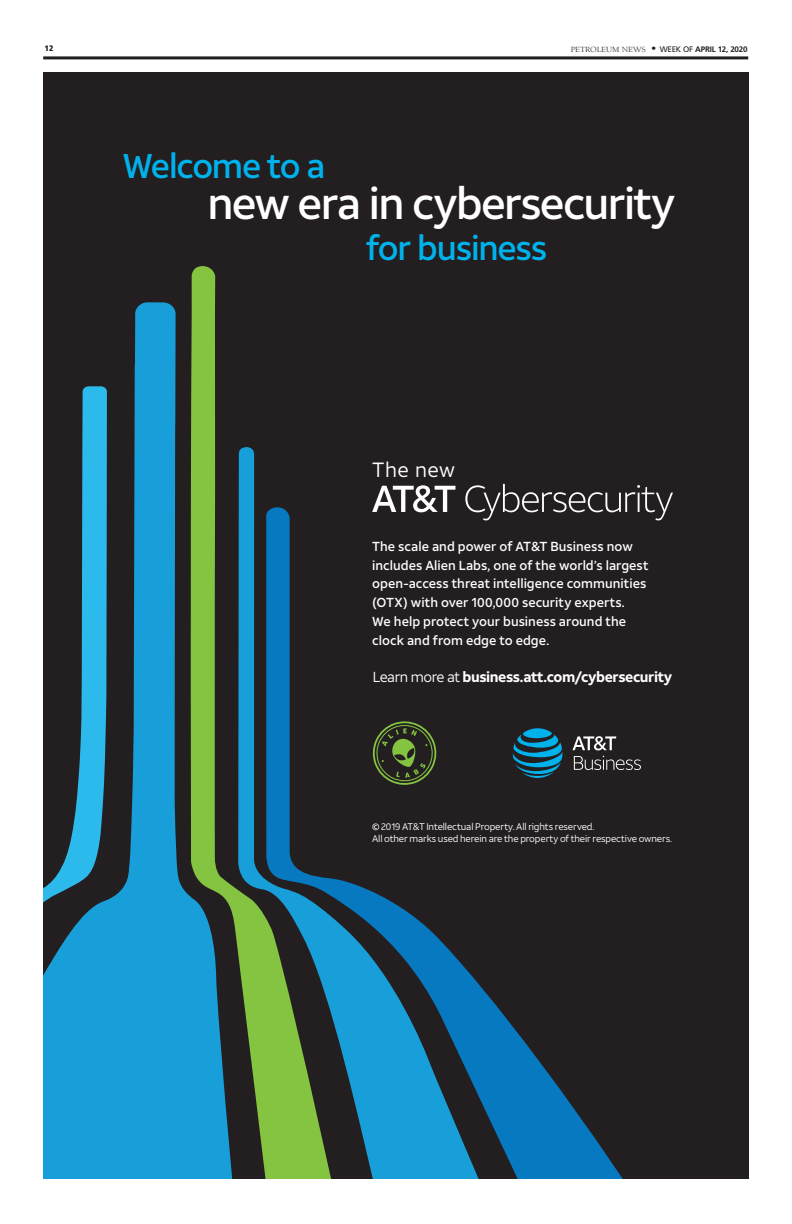
<style>
.page{position:relative;width:792px;height:1224px;background:#fff}
.page>*{position:absolute;margin:0;border:0;box-sizing:border-box;transform-origin:0 0}
.t1{font:44.2px "ATT Aleck Sans Medium+T42";letter-spacing:-.04em;color:#fff}
.t2{font:34.3px "ATT Aleck Sans Medium+T42";letter-spacing:-.035em;color:#00b2ec}
.t3{font:20.6px "ATT Aleck Sans Regular+T42";letter-spacing:.03em;color:#fff}
.t4{font:14.5px "ATT Aleck Sans Bold+T42";letter-spacing:-.03em;color:#fff}
.t5{font:13px/18.8px "ATT Aleck Sans Medium+T42";color:#fff}
.t6{font:9.6px/12.4px "ATT Aleck Sans Regular+T42";letter-spacing:-.01em;color:#fff}
.t7{font:8.1px "Berkeley";letter-spacing:-.015em;color:#231f20;scale:1.11 1}
.t8{font:900 condensed 8px "Frutiger";color:#231f20}
.s1{font-size:12px}
.s2{font-family:"Frutiger";font-size:8px}
.s3{font-family:"Frutiger";font-weight:700;font-size:8px}
.s4{font-family:"ATT Aleck Sans Regular+T42"}
.s5{font-size:12.4px}
</style>
<div class="page">
<hr style="left:43px;top:56px;width:705px;height:3px;background:#231f20">
<div style="left:43px;top:72px;width:706px;height:1106px;background:#231f20"></div>
<svg style="left:43px;top:302px;width:148px;height:876px"></svg>
<svg style="left:191px;top:266px;width:47px;height:912px"></svg>
<svg style="left:238px;top:447px;width:267px;height:731px"></svg>
<svg style="left:266px;top:507px;width:394px;height:671px"></svg>
<svg style="left:372px;top:485px;width:83px;height:27px"></svg>
<svg style="left:465px;top:484px;width:208px;height:36px"></svg>
<svg style="left:513px;top:728px;width:49px;height:50px"></svg>
<svg style="left:572px;top:736px;width:44px;height:14px"></svg>
<svg style="left:574px;top:756px;width:67px;height:14px"></svg>
<svg style="left:373px;top:721px;width:63px;height:64px"></svg>
<p class="t8" style="left:45px;top:45px;width:10px">12</p>
<p class="t7" style="left:571px;top:47px;width:161px">PETROLEUM NEWS <span class="s1">•</span> <span class="s2">WEEK OF</span> <span class="s3">APRIL 12, 2020</span></p>
<h2 class="t2" style="left:123px;top:152px;width:204px">Welcome to a</h2>
<h1 class="t1" style="left:208px;top:186px;width:470px">new era in cybersecurity</h1>
<h2 class="t2" style="left:366px;top:235px;width:183px">for business</h2>
<h3 class="t3" style="left:372px;top:461px;width:84px">The new</h3>
<p class="t5" style="left:372px;top:538px;width:278px">The scale and power of AT&amp;T Business now includes Alien Labs, one of the world’s largest open-access threat intelligence communities (OTX) with over 100,000 security experts.<br>We help protect your business around the clock and from edge to edge.</p>
<p class="t4" style="left:373px;top:667px;width:301px"><span class="s4">Learn more at</span> business.att.com/cybersecurity</p>
<p class="t6" style="left:372px;top:821px;width:301px"><span class="s5">©</span> 2019 AT&amp;T Intellectual Property. All rights reserved.<br>All other marks used herein are the property of their respective owners.</p>
</div>
